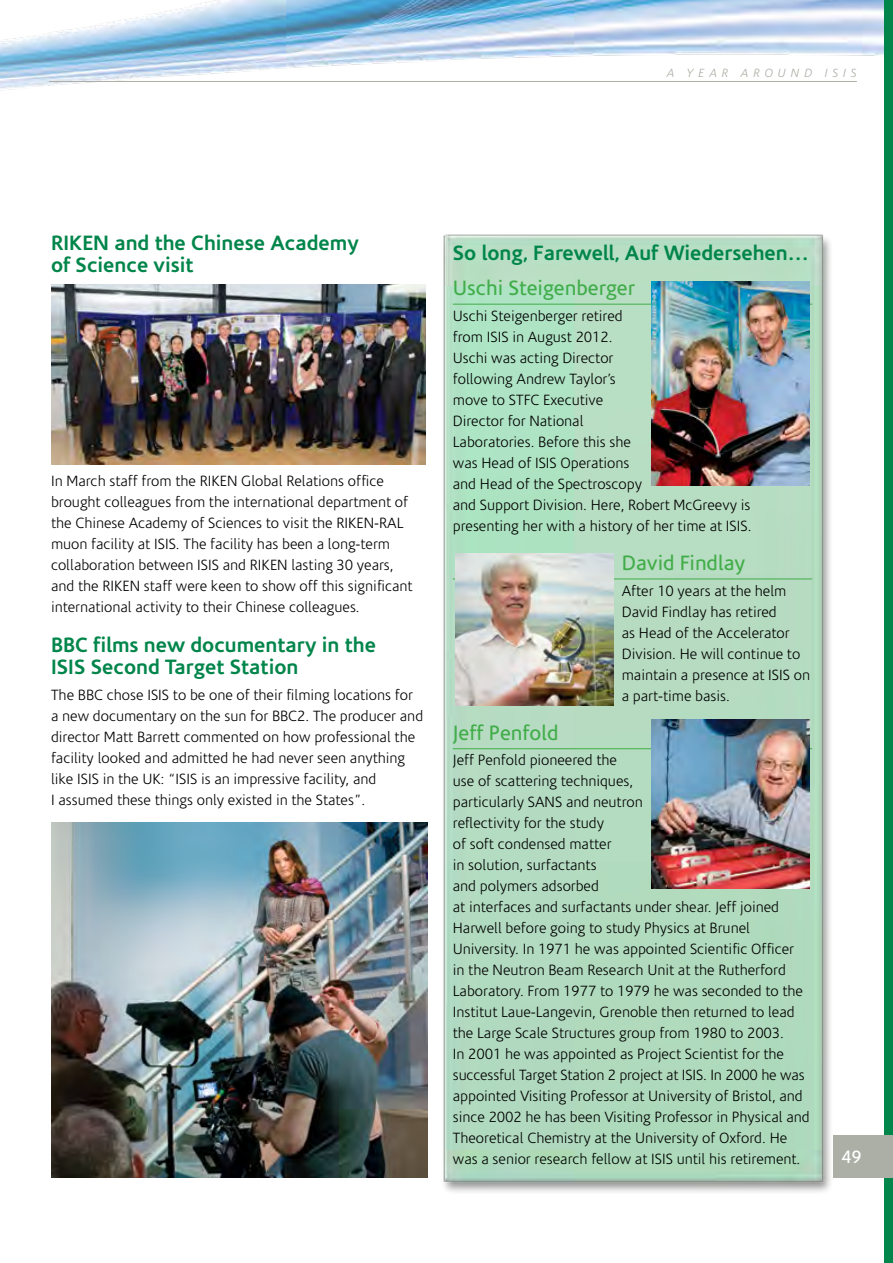
<style>
.page{position:relative;width:893px;height:1263px;background:#fff}
.page>*{position:absolute;margin:0;border:0;box-sizing:border-box;transform-origin:0 0}
.t1{font:700 21px/22.5px "Corisande";color:#00854a}
.t2{font:21px "Corisande";color:#41ad49}
.t3{font:18px "Corisande";color:#fff}
.t4{font:300 15px/21px "Corisande";color:#000}
.t5{font:italic 300 12px "Corisande";letter-spacing:.415em;color:#acafa6}
</style>
<div class="page">
<img style="left:0;top:0;width:884px;height:1192px">
<div style="left:884px;top:0;width:9px;height:1263px;background:#00854a"></div>
<hr style="left:49px;top:81px;width:808px;height:1px;background:#acafa6">
<div style="left:833px;top:1135px;width:60px;height:43px;background:#acafa6"></div>
<img style="left:51px;top:284px;width:375px;height:180px">
<img style="left:51px;top:823px;width:376px;height:355px">
<hr style="left:453px;top:304px;width:359px;height:1px;background:#41ad49">
<hr style="left:453px;top:579px;width:359px;height:1px;background:#41ad49">
<hr style="left:453px;top:748px;width:359px;height:1px;background:#41ad49">
<img style="left:652px;top:281px;width:157px;height:204px">
<img style="left:455px;top:554px;width:158px;height:152px">
<img style="left:652px;top:720px;width:157px;height:169px">
<p class="t5" style="left:667px;top:67px;width:54px">A YEAR</p>
<p class="t5" style="left:741px;top:67px;width:116px">AR OUND ISIS</p>
<h1 class="t1" style="left:51px;top:231px;width:309px">RIKEN and the Chinese Academy of Science visit</h1>
<p class="t4" style="left:51px;top:471px;width:363px">In March staff from the RIKEN Global Relations office brought colleagues from the international department of the Chinese Academy of Sciences to visit the RIKEN-RAL muon facility at ISIS. The facility has been a long-term collaboration between ISIS and RIKEN lasting 30 years, and the RIKEN staff were keen to show off this significant international activity to their Chinese colleagues.</p>
<h1 class="t1" style="left:51px;top:634px;width:326px">BBC films new documentary in the<br>ISIS Second Target Station</h1>
<p class="t4" style="left:51px;top:684px;width:374px">The BBC chose ISIS to be one of their filming locations for a new documentary on the sun for BBC2. The producer and director Matt Barrett commented on how professional the facility looked and admitted he had never seen anything like ISIS in the UK: “ISIS is an impressive facility, and<br>I assumed these things only existed in the States”.</p>
<h1 class="t1" style="left:453px;top:242px;width:357px">So long, Farewell, Auf Wiedersehen…</h1>
<h1 class="t2" style="left:453px;top:277px;width:184px">Uschi Steigenberger</h1>
<p class="t4" style="left:453px;top:306px;width:300px">Uschi Steigenberger retired<br>from ISIS in August 2012.<br>Uschi was acting Director<br>following Andrew Taylor’s<br>move to STFC Executive<br>Director for National<br>Laboratories. Before this she<br>was Head of ISIS Operations<br>and Head of the Spectroscopy<br>and Support Division. Here, Robert McGreevy is presenting her with a history of her time at ISIS.</p>
<h1 class="t2" style="left:622px;top:552px;width:125px">David Findlay</h1>
<p class="t4" style="left:622px;top:580px;width:190px">After 10 years at the helm<br>David Findlay has retired<br>as Head of the Accelerator<br>Division. He will continue to maintain a presence at ISIS on a part-time basis.</p>
<h1 class="t2" style="left:453px;top:721px;width:107px">Jeff Penfold</h1>
<p class="t4" style="left:453px;top:750px;width:358px">Jeff Penfold pioneered the<br>use of scattering techniques,<br>particularly SANS and neutron<br>reflectivity for the study<br>of soft condensed matter<br>in solution, surfactants<br>and polymers adsorbed<br>at interfaces and surfactants under shear. Jeff joined Harwell before going to study Physics at Brunel University. In 1971 he was appointed Scientific Officer<br>in the Neutron Beam Research Unit at the Rutherford Laboratory. From 1977 to 1979 he was seconded to the Institut Laue-Langevin, Grenoble then returned to lead the Large Scale Structures group from 1980 to 2003.<br>In 2001 he was appointed as Project Scientist for the successful Target Station 2 project at ISIS. In 2000 he was appointed Visiting Professor at University of Bristol, and since 2002 he has been Visiting Professor in Physical and Theoretical Chemistry at the University of Oxford. He was a senior research fellow at ISIS until his retirement.</p>
<p class="t3" style="left:842px;top:1147px;width:21px">49</p>
</div>
